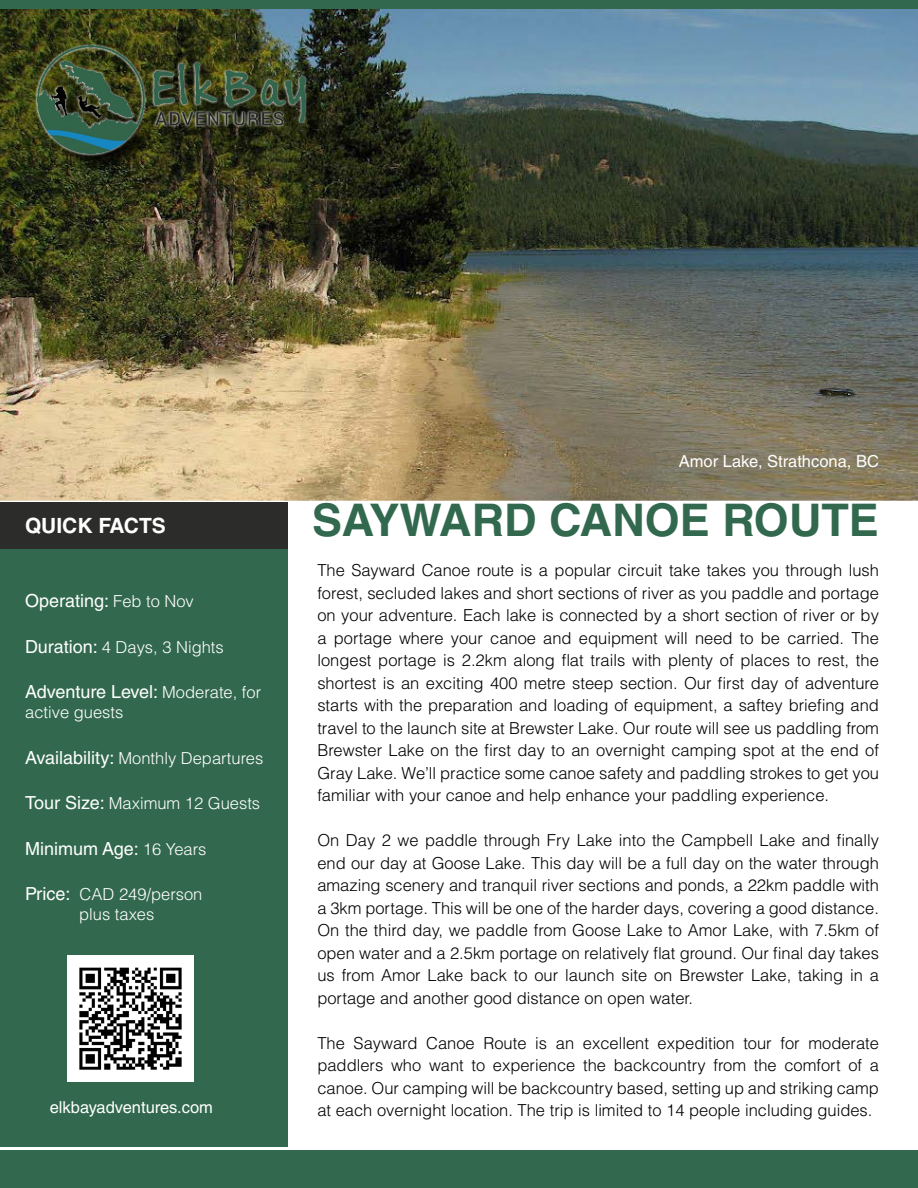
<style>
.page{position:relative;width:918px;height:1188px;background:#fff}
.page>*{position:absolute;margin:0;border:0;box-sizing:border-box;transform-origin:0 0}
.t1{font:700 45px "Helvetica LT Std";color:#32694e}
.t2{font:700 21px "Helvetica LT Std";color:#fff}
.t3{font:18px "Helvetica LT Std";color:#fff}
.t4{font:300 16.5px/22.5px "Helvetica LT Std";color:#000;text-align:justify}
.t5{font:300 16.5px/19.8px "Helvetica LT Std";color:#fff;text-align:center}
.t6{font:16.5px "Helvetica LT Std";color:#fff}
.s1{font-weight:300;font-size:16.5px}
.s2{font-weight:400;font-size:18px}
</style>
<div class="page">
<div style="left:0;top:549px;width:288px;height:598px;background:#32694e"></div>
<img style="left:0;top:9px;width:918px;height:492px">
<div style="left:0;top:1150px;width:918px;height:38px;background:#32694e"></div>
<div style="left:0;top:0;width:918px;height:9px;background:#32694e"></div>
<div style="left:0;top:502px;width:288px;height:47px;background:#2c2c2b"></div>
<div style="left:39px;top:48px;width:284px;height:125px;background:#000;opacity:.75"></div>
<svg style="left:35px;top:44px;width:273px;height:112px"></svg>
<img style="left:37px;top:46px;width:283px;height:108px">
<img style="left:68px;top:956px;width:126px;height:126px">
<p class="t2" style="left:25px;top:512px;width:142px">QUICK FACTS</p>
<p class="t3" style="left:25px;top:590px;width:170px">Operating: <span class="s1">Feb to Nov</span></p>
<p class="t5" style="left:25px;top:637px;width:200px"><span class="s2">Duration:</span> 4 Days, 3 Nights</p>
<p class="t3" style="left:25px;top:681px;width:238px">Adventure Level: <span class="s1">Moderate, for</span></p>
<p class="t5" style="left:25px;top:702px;width:100px">active guests</p>
<p class="t5" style="left:25px;top:748px;width:240px"><span class="s2">Availability:</span> Monthly Departures</p>
<p class="t5" style="left:25px;top:793px;width:236px"><span class="s2">Tour Size:</span> Maximum 12 Guests</p>
<p class="t3" style="left:25px;top:838px;width:183px">Minimum Age: <span class="s1">16 Years</span></p>
<p class="t5" style="left:25px;top:884px;width:179px"><span class="s2">Price:</span> CAD 249/person plus taxes</p>
<p class="t6" style="left:50px;top:1097px;width:165px">elkbayadventures.com</p>
<p class="t6" style="left:679px;top:452px;width:202px">Amor Lake, Strathcona, BC</p>
<h1 class="t1" style="left:312px;top:493px;width:568px">SAYWARD CANOE ROUTE</h1>
<p class="t4" style="left:317px;top:559px;width:563px">The Sayward Canoe route is a popular circuit take takes you through lush forest, secluded lakes and short sections of river as you paddle and portage on your adventure. Each lake is connected by a short section of river or by a portage where your canoe and equipment will need to be carried. The longest portage is 2.2km along flat trails with plenty of places to rest, the shortest is an exciting 400 metre steep section. Our first day of adventure starts with the preparation and loading of equipment, a saftey briefing and travel to the launch site at Brewster Lake. Our route will see us paddling from Brewster Lake on the first day to an overnight camping spot at the end of Gray Lake. We’ll practice some canoe safety and paddling strokes to get you familiar with your canoe and help enhance your paddling experience.</p>
<p class="t4" style="left:317px;top:829px;width:563px">On Day 2 we paddle through Fry Lake into the Campbell Lake and finally end our day at Goose Lake. This day will be a full day on the water through amazing scenery and tranquil river sections and ponds, a 22km paddle with a 3km portage. This will be one of the harder days, covering a good distance.<br>On the third day, we paddle from Goose Lake to Amor Lake, with 7.5km of open water and a 2.5km portage on relatively flat ground. Our final day takes us from Amor Lake back to our launch site on Brewster Lake, taking in a portage and another good distance on open water.</p>
<p class="t4" style="left:317px;top:1031px;width:563px">The Sayward Canoe Route is an excellent expedition tour for moderate paddlers who want to experience the backcountry from the comfort of a canoe. Our camping will be backcountry based, setting up and striking camp at each overnight location. The trip is limited to 14 people including guides.</p>
</div>
